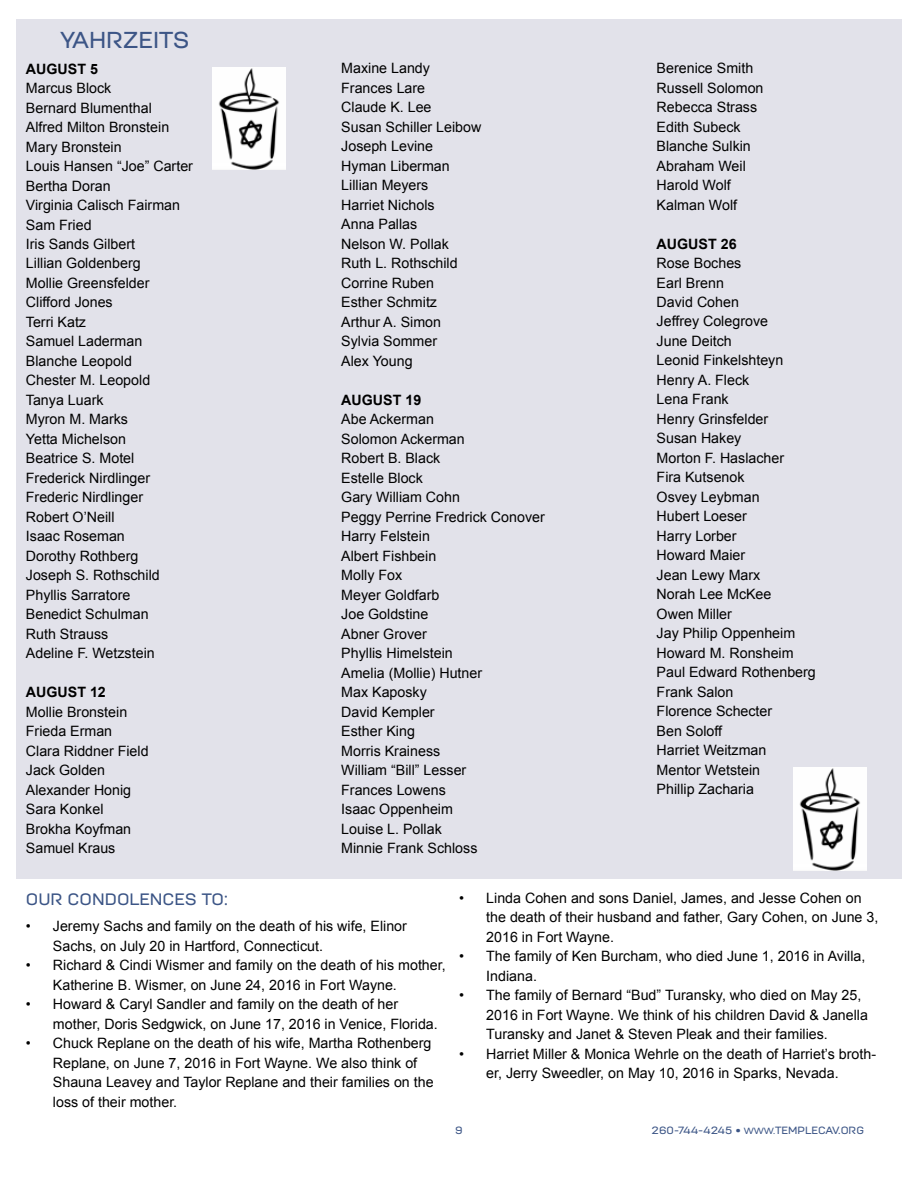
<style>
.page{position:relative;width:918px;height:1188px;background:#fff}
.page>*{position:absolute;margin:0;border:0;box-sizing:border-box;transform-origin:0 0}
.t1{font:500 23.1px "Moderna Unicase";color:#3c5586}
.t2{font:500 16.5px "Moderna Unicase";color:#3c5586}
.t3{font:14.25px/19.5px "Arial";color:#000}
.t4{font:700 14.25px "Arial";color:#000}
.t5{font:500 10.5px "Moderna Unicase";color:#3c5586}
.s1{font-size:9px}
</style>
<div class="page">
<div style="left:16px;top:19px;width:886px;height:860px;background:#e2e2ea"></div>
<img style="left:794px;top:768px;width:73px;height:102px">
<img style="left:212px;top:67px;width:74px;height:103px">
<h1 class="t1" style="left:60px;top:22px;width:131px">YAHRZEITS</h1>
<p class="t4" style="left:26px;top:59px;width:74px">AUGUST 5</p>
<p class="t3" style="left:26px;top:78px;width:169px">Marcus Block<br>Bernard Blumenthal<br>Alfred Milton Bronstein<br>Mary Bronstein<br>Louis Hansen “Joe” Carter<br>Bertha Doran<br>Virginia Calisch Fairman<br>Sam Fried<br>Iris Sands Gilbert<br>Lillian Goldenberg<br>Mollie Greensfelder<br>Clifford Jones<br>Terri Katz<br>Samuel Laderman<br>Blanche Leopold<br>Chester M. Leopold<br>Tanya Luark<br>Myron M. Marks<br>Yetta Michelson<br>Beatrice S. Motel<br>Frederick Nirdlinger<br>Frederic Nirdlinger<br>Robert O’Neill<br>Isaac Roseman<br>Dorothy Rothberg<br>Joseph S. Rothschild<br>Phyllis Sarratore<br>Benedict Schulman<br>Ruth Strauss<br>Adeline F. Wetzstein</p>
<p class="t4" style="left:26px;top:683px;width:81px">AUGUST 12</p>
<p class="t3" style="left:26px;top:702px;width:124px">Mollie Bronstein<br>Frieda Erman<br>Clara Riddner Field<br>Jack Golden<br>Alexander Honig<br>Sara Konkel<br>Brokha Koyfman<br>Samuel Kraus</p>
<p class="t3" style="left:341px;top:59px;width:142px">Maxine Landy<br>Frances Lare<br>Claude K. Lee<br>Susan Schiller Leibow<br>Joseph Levine<br>Hyman Liberman<br>Lillian Meyers<br>Harriet Nichols<br>Anna Pallas<br>Nelson W. Pollak<br>Ruth L. Rothschild<br>Corrine Ruben<br>Esther Schmitz<br>Arthur A. Simon<br>Sylvia Sommer<br>Alex Young</p>
<p class="t4" style="left:341px;top:390px;width:81px">AUGUST 19</p>
<p class="t3" style="left:341px;top:410px;width:205px">Abe Ackerman<br>Solomon Ackerman<br>Robert B. Black<br>Estelle Block<br>Gary William Cohn<br>Peggy Perrine Fredrick Conover<br>Harry Felstein<br>Albert Fishbein<br>Molly Fox<br>Meyer Goldfarb<br>Joe Goldstine<br>Abner Grover<br>Phyllis Himelstein<br>Amelia (Mollie) Hutner<br>Max Kaposky<br>David Kempler<br>Esther King<br>Morris Krainess<br>William “Bill” Lesser<br>Frances Lowens<br>Isaac Oppenheim<br>Louise L. Pollak<br>Minnie Frank Schloss</p>
<p class="t3" style="left:657px;top:58px;width:108px">Berenice Smith<br>Russell Solomon<br>Rebecca Strass<br>Edith Subeck<br>Blanche Sulkin<br>Abraham Weil<br>Harold Wolf<br>Kalman Wolf</p>
<p class="t4" style="left:657px;top:234px;width:81px">AUGUST 26</p>
<p class="t3" style="left:657px;top:253px;width:161px">Rose Boches<br>Earl Brenn<br>David Cohen<br>Jeffrey Colegrove<br>June Deitch<br>Leonid Finkelshteyn<br>Henry A. Fleck<br>Lena Frank<br>Henry Grinsfelder<br>Susan Hakey<br>Morton F. Haslacher<br>Fira Kutsenok<br>Osvey Leybman<br>Hubert Loeser<br>Harry Lorber<br>Howard Maier<br>Jean Lewy Marx<br>Norah Lee McKee<br>Owen Miller<br>Jay Philip Oppenheim<br>Howard M. Ronsheim<br>Paul Edward Rothenberg<br>Frank Salon<br>Florence Schecter<br>Ben Soloff<br>Harriet Weitzman<br>Mentor Wetstein<br>Phillip Zacharia</p>
<p class="t2" style="left:26px;top:886px;width:204px">OUR CONDOLENCES TO:</p>
<p class="t3" style="left:53px;top:917px;width:356px;text-indent:-27px">• Jeremy Sachs and family on the death of his wife, Elinor<br>Sachs, on July 20 in Hartford, Connecticut.</p>
<p class="t3" style="left:53px;top:956px;width:394px;text-indent:-27px">• Richard &amp; Cindi Wismer and family on the death of his mother,<br>Katherine B. Wismer, on June 24, 2016 in Fort Wayne.</p>
<p class="t3" style="left:53px;top:995px;width:386px;text-indent:-27px">• Howard &amp; Caryl Sandler and family on the death of her mother, Doris Sedgwick, on June 17, 2016 in Venice, Florida.</p>
<p class="t3" style="left:53px;top:1034px;width:382px;text-indent:-27px">• Chuck Replane on the death of his wife, Martha Rothenberg Replane, on June 7, 2016 in Fort Wayne. We also think of Shauna Leavey and Taylor Replane and their families on the loss of their mother.</p>
<p class="t3" style="left:486px;top:888px;width:394px;text-indent:-27px">• Linda Cohen and sons Daniel, James, and Jesse Cohen on the death of their husband and father, Gary Cohen, on June 3,<br>2016 in Fort Wayne.</p>
<p class="t3" style="left:486px;top:947px;width:381px;text-indent:-27px">• The family of Ken Burcham, who died June 1, 2016 in Avilla,<br>Indiana.</p>
<p class="t3" style="left:486px;top:986px;width:383px;text-indent:-27px">• The family of Bernard “Bud” Turansky, who died on May 25,<br>2016 in Fort Wayne. We think of his children David &amp; Janella<br>Turansky and Janet &amp; Steven Pleak and their families.</p>
<p class="t3" style="left:486px;top:1044px;width:391px;text-indent:-27px">• Harriet Miller &amp; Monica Wehrle on the death of Harriet’s broth&shy;er, Jerry Sweedler, on May 10, 2016 in Sparks, Nevada.</p>
<p class="t5" style="left:455px;top:1122px;width:9px">9</p>
<p class="t5" style="left:652px;top:1122px;width:214px">260-744-4245 • <span class="s1">WWW.</span>TEMPLECAV.ORG</p>
</div>
